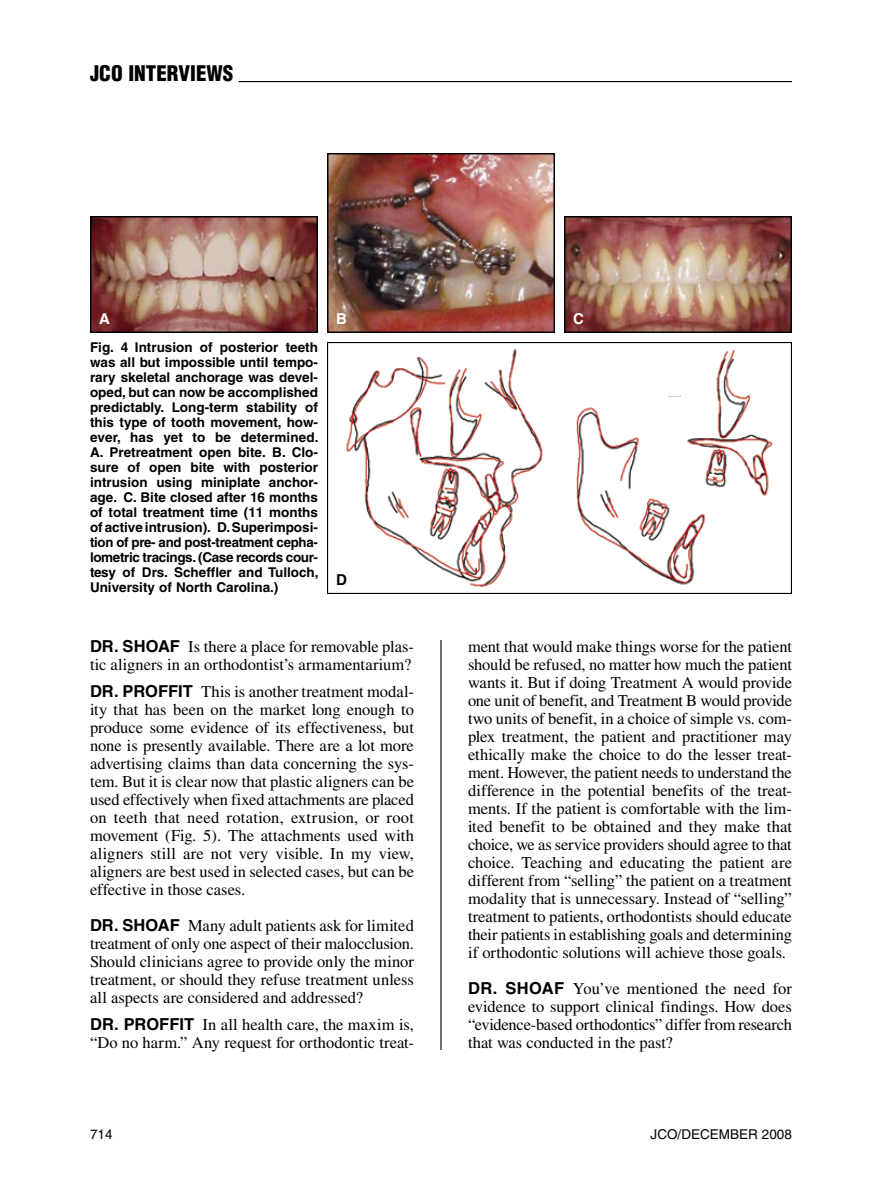
<style>
.page{position:relative;width:882px;height:1179px;background:#fff}
.page>*{position:absolute;margin:0;border:0;box-sizing:border-box;transform-origin:0 0}
.t1{font:900 condensed 21px "Helvetica";color:#000}
.t2{font:16.5px/18px "Times";letter-spacing:-.005em;color:#000;text-align:justify}
.t3{font:700 15px "Helvetica";color:#fff}
.t4{font:700 15px "Helvetica";color:#000}
.t5{font:700 13.5px/15px "Helvetica";color:#000;text-align:justify}
.t6{font:13.5px "Helvetica";color:#000}
.s1{font-family:"Helvetica";font-weight:700}
</style>
<div class="page">
<hr style="left:238px;top:81px;width:554px;height:1px;background:#000">
<img style="left:93px;top:219px;width:222px;height:111px">
<div style="left:90px;top:216px;width:228px;height:117px;border:2px solid #000"></div>
<img style="left:330px;top:156px;width:222px;height:174px">
<div style="left:327px;top:153px;width:228px;height:180px;border:2px solid #000"></div>
<img style="left:346px;top:348px;width:197px;height:240px">
<div style="left:327px;top:342px;width:465px;height:252px;border:1px solid #000"></div>
<img style="left:576px;top:395px;width:130px;height:190px">
<img style="left:567px;top:219px;width:222px;height:111px">
<div style="left:564px;top:216px;width:228px;height:117px;border:2px solid #000"></div>
<hr style="left:440px;top:640px;width:2px;height:410px;background:#000">
<img style="left:683px;top:349px;width:90px;height:151px">
<p class="t1" style="left:90px;top:60px;width:145px">JCO INTERVIEWS</p>
<p class="t3" style="left:99px;top:310px;width:12px">A</p>
<p class="t3" style="left:336px;top:310px;width:12px">B</p>
<p class="t5" style="left:90px;top:340px;width:230px">Fig. 4 Intrusion of posterior teeth was all but impossible until tempo&shy;rary skeletal anchorage was devel&shy;oped, but can now be accomplished predictably. Long-term stability of this type of tooth movement, how&shy;ever, has yet to be determined.<br>A. Pretreatment open bite. B. Clo&shy;sure of open bite with posterior intrusion using miniplate anchor&shy;age. C. Bite closed after 16 months of total treatment time (11 months of active intrusion). D. Superimposi&shy;tion of pre- and post-treatment cepha&shy;lometric tracings. (Case records cour&shy;tesy of Drs. Scheffler and Tulloch, University of North Carolina.)</p>
<p class="t4" style="left:336px;top:571px;width:12px">D</p>
<p class="t2" style="left:90px;top:637px;width:326px"><span class="s1">DR. SHOAF</span> Is there a place for removable plas&shy;tic aligners in an orthodontist’s armamentarium?</p>
<p class="t2" style="left:90px;top:682px;width:326px"><span class="s1">DR. PROFFIT</span> This is another treatment modal&shy;ity that has been on the market long enough to produce some evidence of its effectiveness, but none is presently available. There are a lot more advertising claims than data concerning the sys&shy;tem. But it is clear now that plastic aligners can be used effectively when fixed attachments are placed on teeth that need rotation, extrusion, or root movement (Fig. 5). The attachments used with aligners still are not very visible. In my view, aligners are best used in selected cases, but can be effective in those cases.</p>
<p class="t2" style="left:90px;top:916px;width:325px"><span class="s1">DR. SHOAF</span> Many adult patients ask for limited treatment of only one aspect of their malocclusion.<br>Should clinicians agree to provide only the minor treatment, or should they refuse treatment unless all aspects are considered and addressed?</p>
<p class="t2" style="left:90px;top:1015px;width:325px"><span class="s1">DR. PROFFIT</span> In all health care, the maxim is, “Do no harm.” Any request for orthodontic treat-</p>
<p class="t3" style="left:573px;top:310px;width:12px">C</p>
<p class="t2" style="left:468px;top:637px;width:326px">ment that would make things worse for the patient should be refused, no matter how much the patient wants it. But if doing Treatment A would provide one unit of benefit, and Treatment B would provide two units of benefit, in a choice of simple vs. com&shy;plex treatment, the patient and practitioner may ethically make the choice to do the lesser treat&shy;ment. However, the patient needs to understand the difference in the potential benefits of the treat&shy;ments. If the patient is comfortable with the lim&shy;ited benefit to be obtained and they make that choice, we as service providers should agree to that choice. Teaching and educating the patient are different from “selling” the patient on a treatment modality that is unnecessary. Instead of “selling” treatment to patients, orthodontists should educate their patients in establishing goals and determining if orthodontic solutions will achieve those goals.</p>
<p class="t2" style="left:468px;top:979px;width:326px"><span class="s1">DR. SHOAF</span> You’ve mentioned the need for evidence to support clinical findings. How does “evidence-based orthodontics” differ from research that was conducted in the past?</p>
<p class="t6" style="left:90px;top:1126px;width:24px">714</p>
<p class="t6" style="left:651px;top:1126px;width:143px">JCO/DECEMBER 2008</p>
</div>
